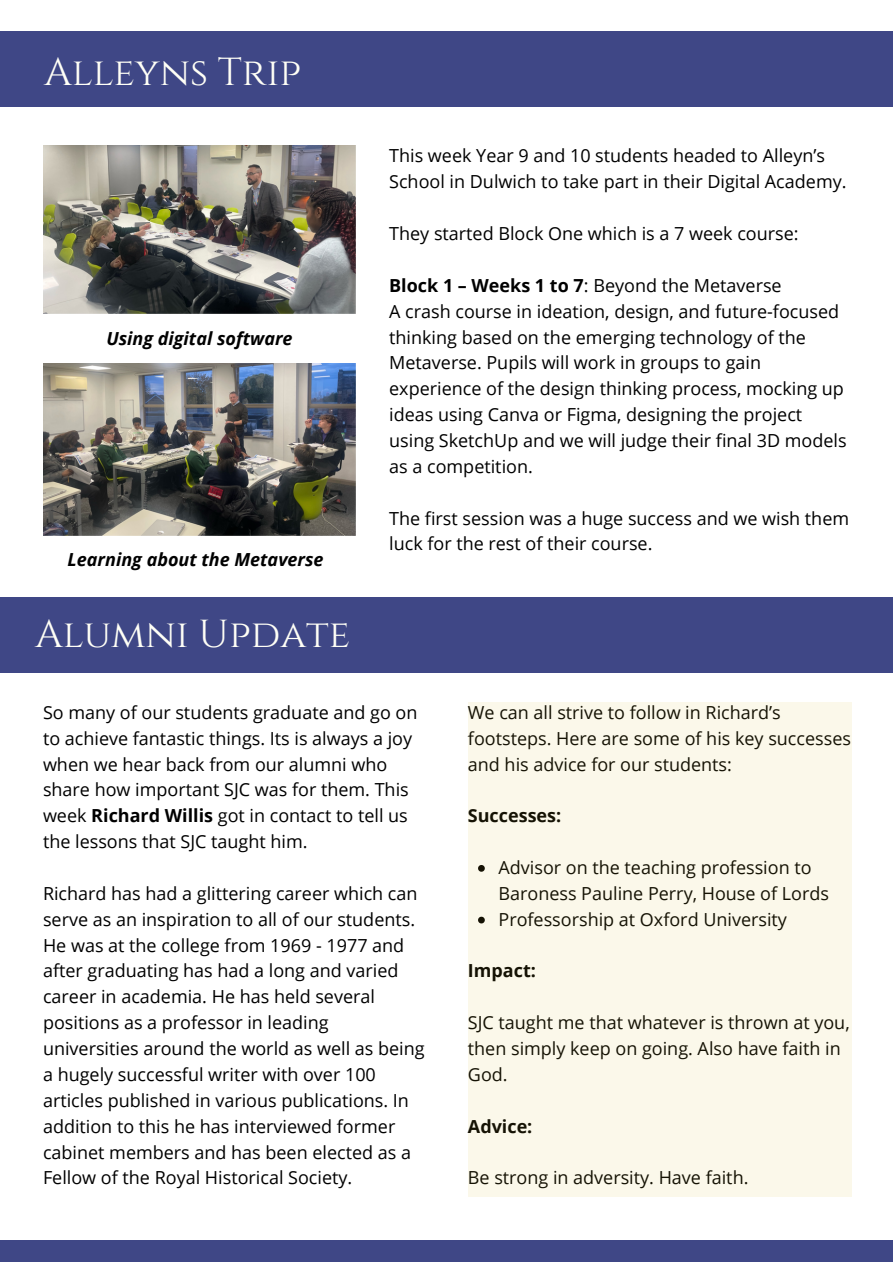
<style>
.page{position:relative;width:893px;height:1264px;background:#fff}
.page>*{position:absolute;margin:0;border:0;box-sizing:border-box;transform-origin:0 0}
.t1{font:39px "Cinzel";color:#fffff6}
.t2{font:18px/25.8px "Open Sans";color:#000}
.t3{font:italic 700 18px "Open Sans";color:#000}
.t4{font:700 18px "Open Sans";color:#000}
.s1{font-weight:700}
</style>
<div class="page">
<div style="left:0;top:1240px;width:892px;height:21px;background:#3f4786"></div>
<div style="left:0;top:31px;width:892px;height:76px;background:#3f4786"></div>
<div style="left:0;top:597px;width:892px;height:75px;background:#3f4786"></div>
<div style="left:468px;top:701px;width:383px;height:495px;background:#fbf8ea"></div>
<img style="left:43px;top:363px;width:312px;height:172px">
<img style="left:43px;top:145px;width:312px;height:169px">
<p class="t1" style="left:44px;top:47px;width:258px">Alleyns Trip</p>
<p class="t3" style="left:106px;top:325px;width:188px">Using digital software</p>
<p class="t3" style="left:68px;top:546px;width:257px">Learning about the Metaverse</p>
<p class="t1" style="left:35px;top:608px;width:316px">Alumni Update</p>
<p class="t2" style="left:389px;top:143px;width:459px">This week Year 9 and 10 students headed to Alleyn’s<br>School in Dulwich to take part in their Digital Academy.</p>
<p class="t2" style="left:389px;top:220px;width:411px">They started Block One which is a 7 week course:</p>
<p class="t2" style="left:389px;top:272px;width:394px"><span class="s1">Block 1 – Weeks 1 to 7</span>: Beyond the Metaverse</p>
<p class="t2" style="left:389px;top:298px;width:459px">A crash course in ideation, design, and future-focused thinking based on the emerging technology of the Metaverse. Pupils will work in groups to gain experience of the design thinking process, mocking up ideas using Canva or Figma, designing the project using SketchUp and we will judge their final 3D models as a competition.</p>
<p class="t2" style="left:389px;top:504px;width:461px">The first session was a huge success and we wish them luck for the rest of their course.</p>
<p class="t2" style="left:43px;top:699px;width:376px">So many of our students graduate and go on to achieve fantastic things. Its is always a joy when we hear back from our alumni who share how important SJC was for them. This week <span class="s1">Richard Willis</span> got in contact to tell us the lessons that SJC taught him.</p>
<p class="t2" style="left:43px;top:880px;width:383px">Richard has had a glittering career which can serve as an inspiration to all of our students.<br>He was at the college from 1969 - 1977 and after graduating has had a long and varied career in academia. He has held several positions as a professor in leading universities around the world as well as being a hugely successful writer with over 100 articles published in various publications. In addition to this he has interviewed former cabinet members and has been elected as a Fellow of the Royal Historical Society.</p>
<p class="t2" style="left:468px;top:699px;width:384px">We can all strive to follow in Richard’s footsteps. Here are some of his key successes and his advice for our students:</p>
<p class="t4" style="left:468px;top:803px;width:95px">Successes:</p>
<p class="t2" style="left:498px;top:854px;width:332px">Advisor on the teaching profession to<br>Baroness Pauline Perry, House of Lords</p>
<p class="t2" style="left:498px;top:905px;width:290px">Professorship at Oxford University</p>
<p class="t4" style="left:468px;top:958px;width:69px">Impact:</p>
<p class="t2" style="left:468px;top:1009px;width:383px">SJC taught me that whatever is thrown at you, then simply keep on going. Also have faith in<br>God.</p>
<p class="t4" style="left:468px;top:1113px;width:66px">Advice:</p>
<p class="t2" style="left:468px;top:1164px;width:282px">Be strong in adversity. Have faith.</p>
</div>
